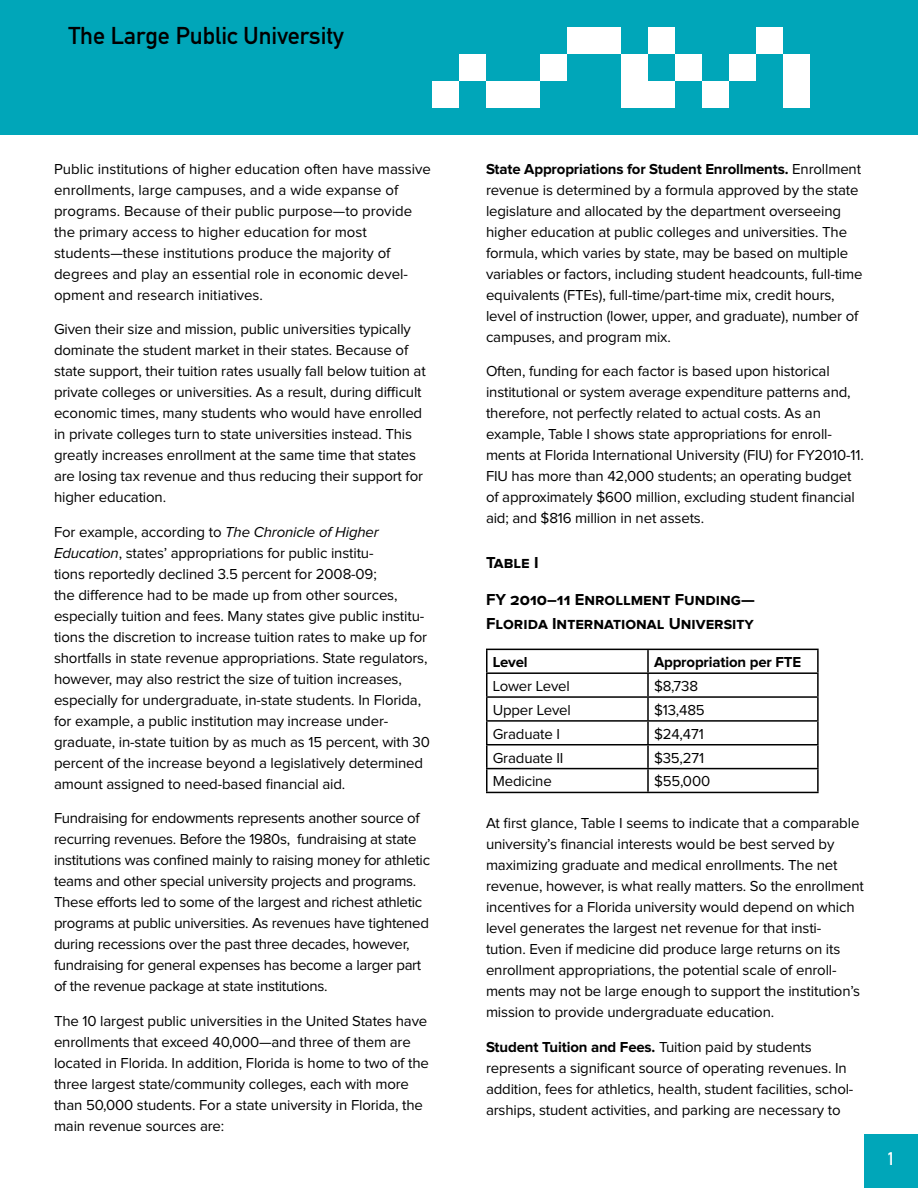
<style>
.page{position:relative;width:918px;height:1188px;background:#fff}
.page>*{position:absolute;margin:0;border:0;box-sizing:border-box;transform-origin:0 0}
.t1{font:24px "DIN Mittelschrift Std";color:#000}
.t2{font:18px "DIN Mittelschrift Std";color:#fff}
.t3{font:700 16.5px/24px "Proxima Nova S";color:#000}
.t4{font:15px/21px "Proxima Nova";letter-spacing:-.01em;color:#000}
.t5{font:700 15px "Proxima Nova";letter-spacing:-.01em;color:#000}
.s1{font-style:italic}
.s2{font-weight:700}
</style>
<div class="page">
<div style="left:864px;top:1134px;width:54px;height:54px;background:#00a6b9"></div>
<div style="left:0;top:0;width:918px;height:135px;background:#00a6b9"></div>
<div style="left:459px;top:54px;width:27px;height:27px;background:#fff"></div>
<div style="left:432px;top:81px;width:27px;height:27px;background:#fff"></div>
<div style="left:513px;top:81px;width:27px;height:27px;background:#fff"></div>
<div style="left:486px;top:81px;width:27px;height:27px;background:#fff"></div>
<div style="left:621px;top:81px;width:27px;height:27px;background:#fff"></div>
<div style="left:540px;top:54px;width:27px;height:27px;background:#fff"></div>
<div style="left:567px;top:27px;width:27px;height:27px;background:#fff"></div>
<div style="left:594px;top:27px;width:27px;height:27px;background:#fff"></div>
<div style="left:621px;top:54px;width:27px;height:27px;background:#fff"></div>
<div style="left:648px;top:27px;width:27px;height:27px;background:#fff"></div>
<div style="left:675px;top:54px;width:27px;height:27px;background:#fff"></div>
<div style="left:702px;top:81px;width:27px;height:27px;background:#fff"></div>
<div style="left:648px;top:81px;width:27px;height:27px;background:#fff"></div>
<div style="left:729px;top:54px;width:27px;height:27px;background:#fff"></div>
<div style="left:783px;top:81px;width:27px;height:27px;background:#fff"></div>
<div style="left:756px;top:27px;width:27px;height:27px;background:#fff"></div>
<div style="left:783px;top:54px;width:27px;height:27px;background:#fff"></div>
<hr style="left:486px;top:649px;width:162px;height:1px;background:#000">
<hr style="left:486px;top:650px;width:2px;height:22px;background:#000">
<hr style="left:648px;top:649px;width:171px;height:1px;background:#000">
<hr style="left:647px;top:650px;width:2px;height:22px;background:#000">
<hr style="left:817px;top:650px;width:2px;height:22px;background:#000">
<hr style="left:486px;top:672px;width:162px;height:2px;background:#000">
<hr style="left:486px;top:674px;width:2px;height:22px;background:#000">
<hr style="left:648px;top:672px;width:171px;height:2px;background:#000">
<hr style="left:647px;top:674px;width:2px;height:22px;background:#000">
<hr style="left:817px;top:674px;width:2px;height:22px;background:#000">
<hr style="left:486px;top:696px;width:162px;height:2px;background:#000">
<hr style="left:486px;top:698px;width:2px;height:22px;background:#000">
<hr style="left:648px;top:696px;width:171px;height:2px;background:#000">
<hr style="left:647px;top:698px;width:2px;height:22px;background:#000">
<hr style="left:817px;top:698px;width:2px;height:22px;background:#000">
<hr style="left:486px;top:720px;width:162px;height:2px;background:#000">
<hr style="left:486px;top:722px;width:2px;height:22px;background:#000">
<hr style="left:648px;top:720px;width:171px;height:2px;background:#000">
<hr style="left:647px;top:722px;width:2px;height:22px;background:#000">
<hr style="left:817px;top:722px;width:2px;height:22px;background:#000">
<hr style="left:486px;top:744px;width:162px;height:1px;background:#000">
<hr style="left:486px;top:745px;width:2px;height:23px;background:#000">
<hr style="left:648px;top:744px;width:171px;height:1px;background:#000">
<hr style="left:647px;top:745px;width:2px;height:23px;background:#000">
<hr style="left:817px;top:745px;width:2px;height:23px;background:#000">
<hr style="left:486px;top:768px;width:162px;height:1px;background:#000">
<hr style="left:486px;top:769px;width:2px;height:23px;background:#000">
<hr style="left:648px;top:768px;width:171px;height:1px;background:#000">
<hr style="left:647px;top:769px;width:2px;height:23px;background:#000">
<hr style="left:817px;top:769px;width:2px;height:23px;background:#000">
<hr style="left:486px;top:792px;width:162px;height:1px;background:#000">
<hr style="left:648px;top:792px;width:171px;height:1px;background:#000">
<h1 class="t1" style="left:69px;top:22px;width:277px">The Large Public University</h1>
<p class="t4" style="left:54px;top:159px;width:379px">Public institutions of higher education often have massive enrollments, large campuses, and a wide expanse of programs. Because of their public purpose—to provide the primary access to higher education for most students—these institutions produce the majority of degrees and play an essential role in economic devel&shy;opment and research initiatives.</p>
<p class="t4" style="left:54px;top:319px;width:373px">Given their size and mission, public universities typically dominate the student market in their states. Because of state support, their tuition rates usually fall below tuition at private colleges or universities. As a result, during difficult economic times, many students who would have enrolled in private colleges turn to state universities instead. This greatly increases enrollment at the same time that states are losing tax revenue and thus reducing their support for higher education.</p>
<p class="t4" style="left:54px;top:522px;width:377px">For example, according to <span class="s1">The Chronicle of Higher Education</span>, states’ appropriations for public institu-<br>tions reportedly declined 3.5 percent for 2008-09;<br>the difference had to be made up from other sources, especially tuition and fees. Many states give public institu&shy;tions the discretion to increase tuition rates to make up for shortfalls in state revenue appropriations. State regulators, however, may also restrict the size of tuition increases, especially for undergraduate, in-state students. In Florida, for example, a public institution may increase under&shy;graduate, in-state tuition by as much as 15 percent, with 30 percent of the increase beyond a legislatively determined amount assigned to need-based financial aid.</p>
<p class="t4" style="left:54px;top:808px;width:378px">Fundraising for endowments represents another source of recurring revenues. Before the 1980s, fundraising at state institutions was confined mainly to raising money for athletic teams and other special university projects and programs.<br>These efforts led to some of the largest and richest athletic programs at public universities. As revenues have tightened during recessions over the past three decades, however, fundraising for general expenses has become a larger part of the revenue package at state institutions.</p>
<p class="t4" style="left:54px;top:1011px;width:376px">The 10 largest public universities in the United States have enrollments that exceed 40,000—and three of them are located in Florida. In addition, Florida is home to two of the three largest state/community colleges, each with more than 50,000 students. For a state university in Florida, the main revenue sources are:</p>
<p class="t4" style="left:486px;top:159px;width:378px"><span class="s2">State Appropriations for Student Enrollments.</span> Enrollment revenue is determined by a formula approved by the state legislature and allocated by the department overseeing higher education at public colleges and universities. The formula, which varies by state, may be based on multiple variables or factors, including student headcounts, full-time equivalents (FTEs), full-time/part-time mix, credit hours, level of instruction (lower, upper, and graduate), number of campuses, and program mix.</p>
<p class="t4" style="left:486px;top:361px;width:379px">Often, funding for each factor is based upon historical institutional or system average expenditure patterns and, therefore, not perfectly related to actual costs. As an example, Table I shows state appropriations for enroll&shy;ments at Florida International University (FIU) for FY2010-11.<br>FIU has more than 42,000 students; an operating budget of approximately $600 million, excluding student financial aid; and $816 million in net assets.</p>
<p class="t3" style="left:486px;top:550px;width:54px">Table I</p>
<p class="t3" style="left:486px;top:587px;width:270px">FY 2010–11 Enrollment Funding—<br>Florida International University</p>
<p class="t5" style="left:493px;top:654px;width:37px">Level</p>
<p class="t5" style="left:654px;top:654px;width:149px">Appropriation per FTE</p>
<p class="t4" style="left:493px;top:676px;width:79px">Lower Level</p>
<p class="t4" style="left:654px;top:676px;width:46px">$8,738</p>
<p class="t4" style="left:493px;top:700px;width:80px">Upper Level</p>
<p class="t4" style="left:654px;top:700px;width:52px">$13,485</p>
<p class="t4" style="left:493px;top:724px;width:69px">Graduate I</p>
<p class="t4" style="left:654px;top:724px;width:51px">$24,471</p>
<p class="t4" style="left:493px;top:747px;width:72px">Graduate II</p>
<p class="t4" style="left:654px;top:747px;width:52px">$35,271</p>
<p class="t4" style="left:493px;top:771px;width:61px">Medicine</p>
<p class="t4" style="left:654px;top:771px;width:58px">$55,000</p>
<p class="t4" style="left:486px;top:813px;width:380px">At first glance, Table I seems to indicate that a comparable university’s financial interests would be best served by maximizing graduate and medical enrollments. The net revenue, however, is what really matters. So the enrollment incentives for a Florida university would depend on which level generates the largest net revenue for that insti&shy;tution. Even if medicine did produce large returns on its enrollment appropriations, the potential scale of enroll&shy;ments may not be large enough to support the institution’s mission to provide undergraduate education.</p>
<p class="t4" style="left:486px;top:1037px;width:369px"><span class="s2">Student Tuition and Fees.</span> Tuition paid by students represents a significant source of operating revenues. In addition, fees for athletics, health, student facilities, schol&shy;arships, student activities, and parking are necessary to</p>
<p class="t2" style="left:887px;top:1148px;width:10px">1</p>
</div>
